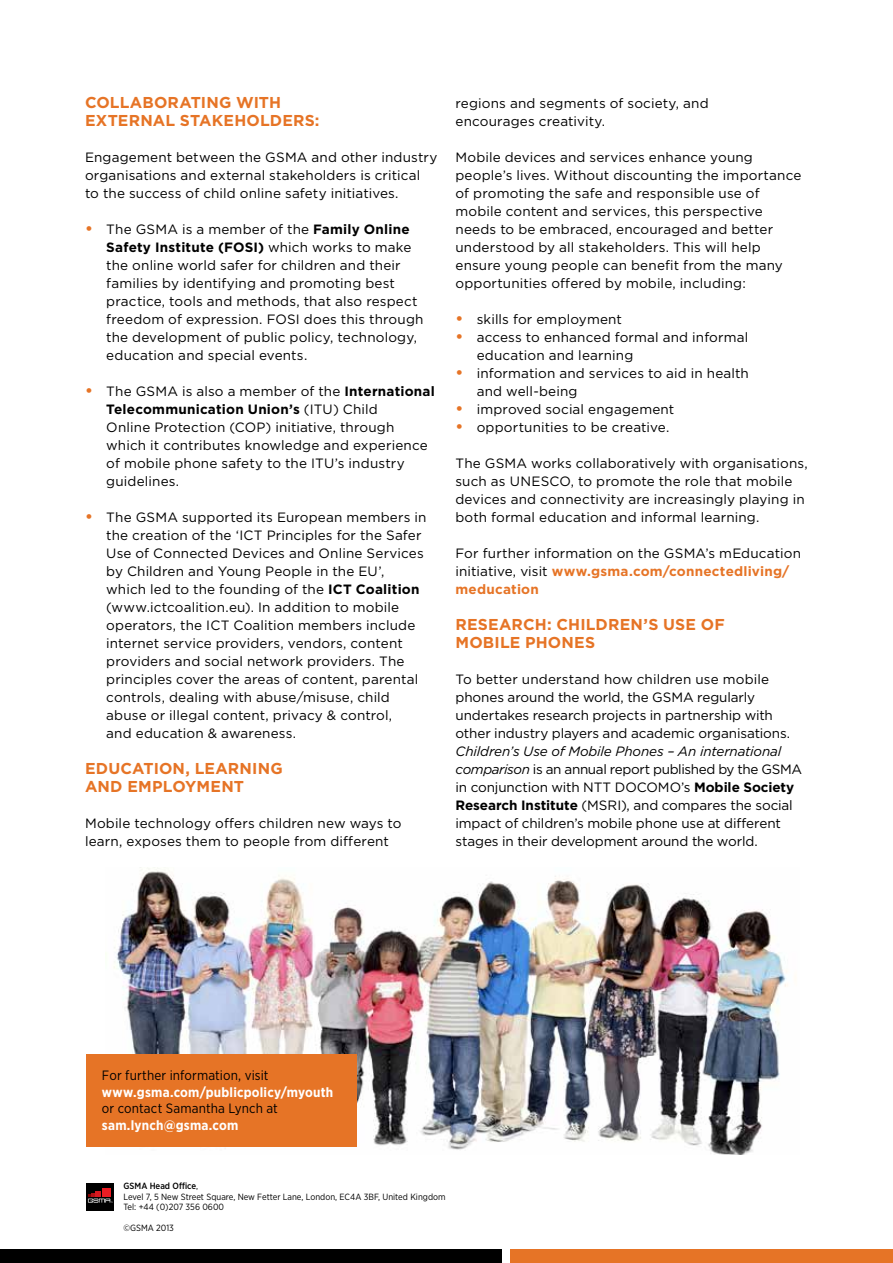
<style>
.page{position:relative;width:893px;height:1263px;background:#fff}
.page>*{position:absolute;margin:0;border:0;box-sizing:border-box;transform-origin:0 0}
.t1{font:700 15.75px/18px "Gotham";letter-spacing:.01em;color:#e67426}
.t2{font:13.5px/18px "Gotham";letter-spacing:.01em;color:#000}
.t3{font:13.5px/18px "Gotham";letter-spacing:-.01em;color:#000}
.t4{font:700 13.5px/18px "Gotham";color:#000}
.t5{font:13.5px "Gotham Narrow";letter-spacing:.01em;color:#000}
.t6{font:700 13.5px "Gotham Narrow";letter-spacing:.015em;color:#fff}
.t7{font:9px/10.5px "Gotham Narrow";color:#000}
.s1{font-size:15.75px;color:#e67426}
.s2{font-weight:400}
.s3{font-weight:700}
.s4{font-weight:700;font-size:15.75px;color:#e67426}
.s5{font-weight:700;color:#e67426}
.s6{font-style:italic}
.s7{font-weight:500}
</style>
<div class="page">
<img style="left:106px;top:868px;width:682px;height:286px">
<div style="left:0;top:1249px;width:502px;height:14px;background:#000"></div>
<div style="left:510px;top:1249px;width:383px;height:14px;background:#e67426"></div>
<div style="left:86px;top:1054px;width:270px;height:93px;background:#e67426"></div>
<div style="left:86px;top:1183px;width:28px;height:28px;background:linear-gradient(to right,#000,#080101)"></div>
<div style="left:102px;top:1189px;width:8px;height:8px;background:#ed1d24"></div>
<svg style="left:88px;top:1191px;width:25px;height:11px"></svg>
<p class="t1" style="left:85px;top:93px;width:236px">Collaborating with external stakeholders:</p>
<p class="t2" style="left:85px;top:148px;width:354px">Engagement between the GSMA and other industry organisations and external stakeholders is critical to the success of child online safety initiatives.</p>
<p class="t4" style="left:106px;top:220px;width:305px;text-indent:-21px"><span class="s1">•</span> <span class="s2">The GSMA is a member of the</span> Family Online<br>Safety I nstitute (FOSI</p>
<p class="t2" style="left:106px;top:238px;width:319px;text-indent:152px"><span class="s3">)</span> which works to make the online world safer for children and their families by identifying and promoting best practice, tools and methods, that also respect freedom of expression. FOSI does this through the development of public policy, technology, education and special events.</p>
<p class="t2" style="left:106px;top:382px;width:330px;text-indent:-21px"><span class="s4">•</span> The GSMA is also a member of the <span class="s3">I nternational Telecommunication U nion’s</span> (ITU) Child<br>Online Protection (COP) initiative, through which it contributes knowledge and experience of mobile phone safety to the ITU’s industry guidelines.</p>
<p class="t2" style="left:106px;top:508px;width:322px;text-indent:-21px"><span class="s4">•</span> The GSMA supported its European members in the creation of the ‘ICT Principles for the Safer Use of Connected Devices and Online Services by Children and Young People in the EU’, which led to the founding of the <span class="s3">ICT</span></p>
<p class="t4" style="left:356px;top:580px;width:65px">Coalition</p>
<p class="t2" style="left:106px;top:598px;width:313px">(www.ictcoalition.eu). In addition to mobile operators, the ICT Coalition members include internet service providers, vendors, content providers and social network providers. The principles cover the areas of content, parental controls, dealing with abuse/misuse, child abuse or illegal content, privacy &amp; control, and education &amp; awareness.</p>
<p class="t1" style="left:85px;top:759px;width:199px">Education, learning and employment</p>
<p class="t2" style="left:85px;top:814px;width:318px">Mobile technology offers children new ways to learn, exposes them to people from different</p>
<p class="t2" style="left:455px;top:94px;width:255px">regions and segments of society, and encourages creativity.</p>
<p class="t2" style="left:455px;top:148px;width:347px">Mobile devices and services enhance young people’s lives. Without discounting the importance of promoting the safe and responsible use of mobile content and services, this perspective needs to be embraced, encouraged and better understood by all stakeholders. This will help ensure young people can benefit from the many opportunities offered by mobile, including:</p>
<p class="t2" style="left:455px;top:310px;width:168px"><span class="s4">•</span> skills for employment</p>
<p class="t2" style="left:477px;top:328px;width:273px;text-indent:-21px"><span class="s4">•</span> access to enhanced formal and informal education and learning</p>
<p class="t2" style="left:477px;top:364px;width:274px;text-indent:-21px"><span class="s4">•</span> information and services to aid in health and well-being</p>
<p class="t2" style="left:455px;top:400px;width:220px"><span class="s4">•</span> improved social engagement</p>
<p class="t2" style="left:455px;top:418px;width:215px"><span class="s4">•</span> opportunities to be creative.</p>
<p class="t2" style="left:455px;top:454px;width:354px">The GSMA works collaboratively with organisations, such as UNESCO, to promote the role that mobile devices and connectivity are increasingly playing in both formal education and informal learning.</p>
<p class="t2" style="left:455px;top:544px;width:347px">For further information on the GSMA’s mEducation initiative, visit <span class="s5">www.gsma.com/connectedliving/ meducation</span></p>
<p class="t1" style="left:455px;top:615px;width:271px">Research: Children’s use of mobile phones</p>
<p class="t2" style="left:455px;top:670px;width:336px">To better understand how children use mobile phones around the world, the GSMA regularly undertakes research projects in partnership with other industry players and academic organisations.</p>
<p class="t3" style="left:455px;top:742px;width:348px"><span class="s6">Children’s Use of Mobile Phones – An international comparison</span> is an annual report published by the GSMA in conjunction with NTT DOCOMO’s <span class="s3">Mobile Society Research I nstitute</span> (MSRI), and compares the social impact of children’s mobile phone use at different stages in their development around the world.</p>
<p class="t5" style="left:102px;top:1067px;width:168px">For further information, visit</p>
<p class="t6" style="left:102px;top:1083px;width:233px">www.gsma.com/publicpolicy/myouth</p>
<p class="t5" style="left:102px;top:1100px;width:178px">or contact Samantha Lynch at</p>
<p class="t6" style="left:102px;top:1116px;width:138px">sam.lynch@gsma.com</p>
<p class="t7" style="left:124px;top:1181px;width:323px"><span class="s7">GSMA Head Office</span>,<br>Level 7, 5 New Street Square, New Fetter Lane, London, EC4A 3BF, United Kingdom<br>Tel: +44 (0)207 356 0600</p>
<p class="t7" style="left:124px;top:1223px;width:52px">©GSMA 2013</p>
</div>
